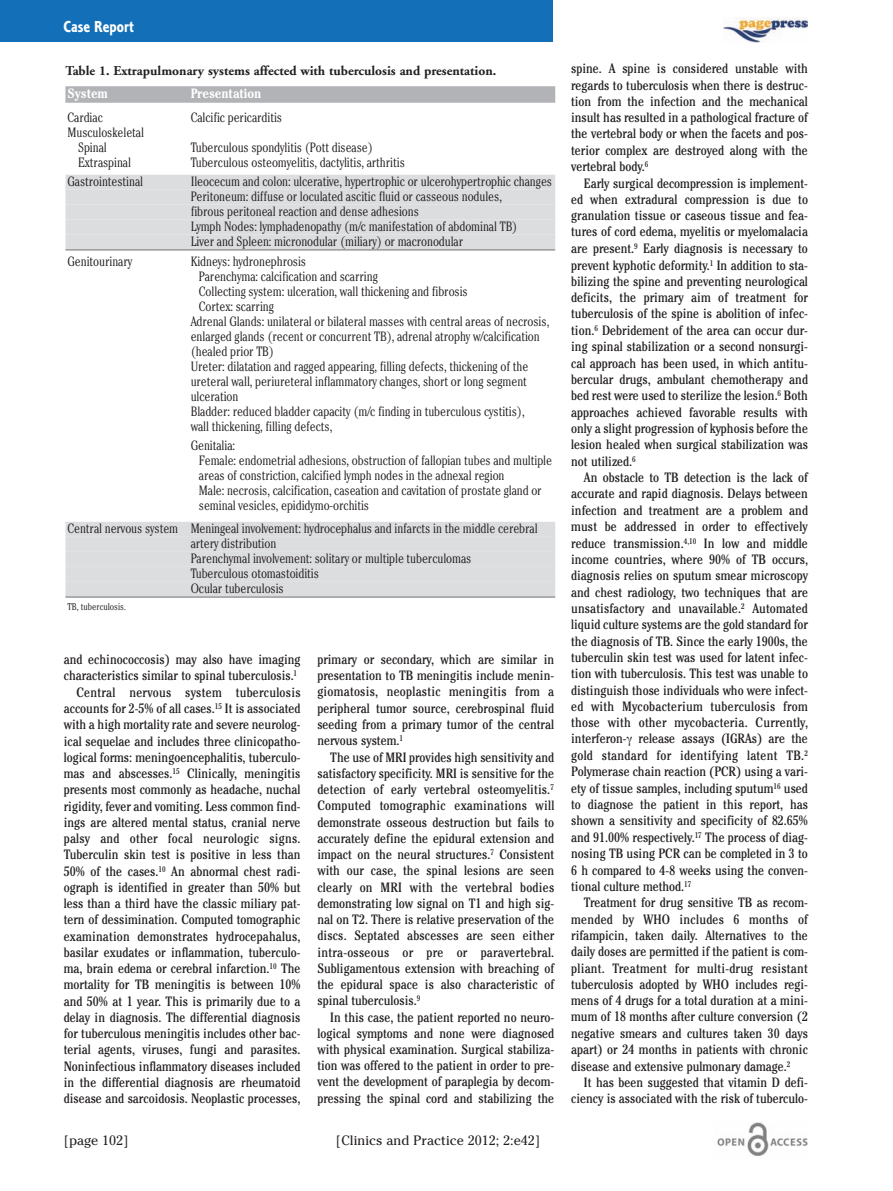
<style>
.page{position:relative;width:893px;height:1191px;background:#fff}
.page>*{position:absolute;margin:0;border:0;box-sizing:border-box;transform-origin:0 0}
.t1{font:16.5px "Corinthian Bold Condensed Plain";color:#fff}
.t2{font:condensed 13.5px/16.4px "Cheltenham";color:#231f20;text-align:justify}
.t3{font:300 condensed 13.5px/15px "Cheltenham";letter-spacing:-.01em;color:#231f20}
.t4{font:700 13.5px "Adobe Garamond";color:#231f20}
.t5{font:13.5px "Cheltenham";color:#231f20}
.t6{font:700 condensed 13.5px "Cheltenham";letter-spacing:-.01em;color:#fff}
.t7{font:300 condensed 9.75px "Cheltenham";color:#231f20}
</style>
<div class="page">
<div style="left:0;top:0;width:553px;height:42px;background:#1370b8"></div>
<img style="left:717px;top:1123px;width:91px;height:33px">
<img style="left:723px;top:17px;width:84px;height:26px">
<div style="left:65px;top:86px;width:490px;height:17px;background:#b2b3b7"></div>
<div style="left:65px;top:175px;width:490px;height:15px;background:#dcdddf"></div>
<div style="left:65px;top:190px;width:490px;height:15px;background:#dcdddf"></div>
<div style="left:65px;top:205px;width:490px;height:15px;background:#dcdddf"></div>
<div style="left:65px;top:220px;width:490px;height:15px;background:#dcdddf"></div>
<div style="left:65px;top:235px;width:490px;height:15px;background:#dcdddf"></div>
<hr style="left:65px;top:250px;width:490px;height:1px;background:#6c6d70">
<div style="left:65px;top:522px;width:490px;height:15px;background:#dcdddf"></div>
<div style="left:65px;top:537px;width:490px;height:15px;background:#dcdddf"></div>
<div style="left:65px;top:552px;width:490px;height:15px;background:#dcdddf"></div>
<div style="left:65px;top:567px;width:490px;height:15px;background:#dcdddf"></div>
<div style="left:65px;top:582px;width:490px;height:15px;background:#dcdddf"></div>
<hr style="left:65px;top:597px;width:490px;height:1px;background:#6c6d70">
<p class="t1" style="left:63px;top:21px;width:72px">Case Report</p>
<p class="t4" style="left:65px;top:65px;width:432px">Table 1. Extrapulmonary systems affected with tuberculosis and presentation.</p>
<p class="t6" style="left:68px;top:89px;width:42px">System</p>
<p class="t6" style="left:191px;top:89px;width:72px">Presentation</p>
<p class="t3" style="left:68px;top:111px;width:37px">Cardiac</p>
<p class="t3" style="left:191px;top:111px;width:93px">Calcific pericarditis</p>
<p class="t3" style="left:78px;top:126px;width:67px;text-indent:-11px">Musculoskeletal<br>Spinal</p>
<p class="t3" style="left:191px;top:141px;width:184px">Tuberculous spondylitis (Pott disease)</p>
<p class="t3" style="left:78px;top:156px;width:54px">Extraspinal</p>
<p class="t3" style="left:191px;top:156px;width:216px">Tuberculous osteomyelitis, dactylitis, arthritis</p>
<p class="t3" style="left:68px;top:175px;width:77px">Gastrointestinal</p>
<p class="t3" style="left:191px;top:175px;width:363px">Ileocecum and colon: ulcerative, hypertrophic or ulcerohypertrophic changes Peritoneum: diffuse or loculated ascitic fluid or casseous nodules,<br>fibrous peritoneal reaction and dense adhesions<br>Lymph Nodes: lymphadenopathy (m/c manifestation of abdominal TB)<br>Liver and Spleen: micronodular (miliary) or macronodular</p>
<p class="t3" style="left:68px;top:255px;width:66px">Genitourinary</p>
<p class="t3" style="left:191px;top:255px;width:117px">Kidneys: hydronephrosis</p>
<p class="t3" style="left:199px;top:270px;width:180px">Parenchyma: calcification and scarring</p>
<p class="t3" style="left:199px;top:285px;width:270px">Collecting system: ulceration, wall thickening and fibrosis</p>
<p class="t3" style="left:199px;top:300px;width:77px">Cortex: scarring</p>
<p class="t3" style="left:191px;top:315px;width:360px">Adrenal Glands: unilateral or bilateral masses with central areas of necrosis,</p>
<p class="t3" style="left:191px;top:330px;width:351px">enlarged glands (recent or concurrent TB), adrenal atrophy w/calcification</p>
<p class="t3" style="left:191px;top:345px;width:85px">(healed prior TB)</p>
<p class="t3" style="left:191px;top:360px;width:339px">Ureter: dilatation and ragged appearing, filling defects, thickening of the</p>
<p class="t3" style="left:191px;top:375px;width:338px">ureteral wall, periureteral inflammatory changes, short or long segment</p>
<p class="t3" style="left:191px;top:390px;width:49px">ulceration</p>
<p class="t3" style="left:191px;top:405px;width:335px">Bladder: reduced bladder capacity (m/c finding in tuberculous cystitis),</p>
<p class="t3" style="left:191px;top:420px;width:143px">wall thickening, filling defects,</p>
<p class="t3" style="left:199px;top:439px;width:355px;text-indent:-8px">Genitalia:<br>Female: endometrial adhesions, obstruction of fallopian tubes and multiple areas of constriction, calcified lymph nodes in the adnexal region<br>Male: necrosis, calcification, caseation and cavitation of prostate gland or seminal vesicles, epididymo-orchitis</p>
<p class="t3" style="left:191px;top:522px;width:348px;text-indent:-123px">Central nervous system Meningeal involvement: hydrocephalus and infarcts in the middle cerebral artery distribution<br>Parenchymal involvement: solitary or multiple tuberculomas<br>Tuberculous otomastoiditis<br>Ocular tuberculosis</p>
<p class="t7" style="left:68px;top:603px;width:60px">TB, tuberculosis.</p>
<p class="t2" style="left:64px;top:652px;width:238px;text-align:right">and echinococcosis) may also have imaging characteristics similar to spinal tuberculosis.<sup>1<br></sup>Central nervous system tuberculosis accounts for 2-5% of all cases.<sup>15</sup> It is associated with a high mortality rate and severe neurolog&shy;ical sequelae and includes three clinicopatho&shy;logical forms: meningoencephalitis, tuberculo&shy;mas and abscesses.<sup>15</sup> Clinically, meningitis presents most commonly as headache, nuchal rigidity, fever and vomiting. Less common find&shy;ings are altered mental status, cranial nerve palsy and other focal neurologic signs.<br>Tuberculin skin test is positive in less than 50% of the cases.<sup>10</sup> An abnormal chest radi&shy;ograph is identified in greater than 50% but less than a third have the classic miliary pat&shy;tern of dessimination. Computed tomographic examination demonstrates hydrocepahalus, basilar exudates or inflammation, tuberculo&shy;ma, brain edema or cerebral infarction.<sup>10</sup> The mortality for TB meningitis is between 10% and 50% at 1 year. This is primarily due to a delay in diagnosis. The differential diagnosis for tuberculous meningitis includes other bac&shy;terial agents, viruses, fungi and parasites.<br>Noninfectious inflammatory diseases included in the differential diagnosis are rheumatoid disease and sarcoidosis. Neoplastic processes,</p>
<p class="t2" style="left:317px;top:652px;width:238px">primary or secondary, which are similar in presentation to TB meningitis include menin&shy;giomatosis, neoplastic meningitis from a peripheral tumor source, cerebrospinal fluid seeding from a primary tumor of the central nervous system.<sup>1</sup></p>
<p class="t2" style="left:317px;top:750px;width:238px;text-indent:13px">The use of MRI provides high sensitivity and satisfactory specificity. MRI is sensitive for the detection of early vertebral osteomyelitis.<sup>7<br></sup>Computed tomographic examinations will demonstrate osseous destruction but fails to accurately define the epidural extension and impact on the neural structures.<sup>7</sup> Consistent with our case, the spinal lesions are seen clearly on MRI with the vertebral bodies demonstrating low signal on T1 and high sig&shy;nal on T2. There is relative preservation of the discs. Septated abscesses are seen either intra-osseous or pre or paravertebral.<br>Subligamentous extension with breaching of the epidural space is also characteristic of spinal tuberculosis.<sup>9</sup></p>
<p class="t2" style="left:317px;top:1010px;width:238px;text-indent:13px">In this case, the patient reported no neuro&shy;logical symptoms and none were diagnosed with physical examination. Surgical stabiliza&shy;tion was offered to the patient in order to pre&shy;vent the development of paraplegia by decom&shy;pressing the spinal cord and stabilizing the</p>
<p class="t5" style="left:64px;top:1132px;width:66px">[page 102]</p>
<p class="t5" style="left:336px;top:1132px;width:206px">[Clinics and Practice 2012; 2:e42]</p>
<p class="t2" style="left:571px;top:62px;width:238px">spine. A spine is considered unstable with regards to tuberculosis when there is destruc&shy;tion from the infection and the mechanical insult has resulted in a pathological fracture of the vertebral body or when the facets and pos&shy;terior complex are destroyed along with the vertebral body.<sup>6</sup></p>
<p class="t2" style="left:571px;top:176px;width:238px;text-indent:13px">Early surgical decompression is implement&shy;ed when extradural compression is due to granulation tissue or caseous tissue and fea&shy;tures of cord edema, myelitis or myelomalacia are present.<sup>9</sup> Early diagnosis is necessary to prevent kyphotic deformity.<sup>1</sup> In addition to sta&shy;bilizing the spine and preventing neurological deficits, the primary aim of treatment for tuberculosis of the spine is abolition of infec&shy;tion.<sup>6</sup> Debridement of the area can occur dur&shy;ing spinal stabilization or a second nonsurgi&shy;cal approach has been used, in which antitu&shy;bercular drugs, ambulant chemotherapy and bed rest were used to sterilize the lesion.<sup>6</sup> Both approaches achieved favorable results with only a slight progression of kyphosis before the lesion healed when surgical stabilization was not utilized.<sup>6</sup></p>
<p class="t2" style="left:571px;top:470px;width:238px;text-indent:13px">An obstacle to TB detection is the lack of accurate and rapid diagnosis. Delays between infection and treatment are a problem and must be addressed in order to effectively reduce transmission.<sup>4,10</sup> In low and middle income countries, where 90% of TB occurs, diagnosis relies on sputum smear microscopy and chest radiology, two techniques that are unsatisfactory and unavailable.<sup>2</sup> Automated liquid culture systems are the gold standard for the diagnosis of TB. Since the early 1900s, the tuberculin skin test was used for latent infec&shy;tion with tuberculosis. This test was unable to distinguish those individuals who were infect&shy;ed with Mycobacterium tuberculosis from those with other mycobacteria. Currently, interferon- release assays (IGRAs) are the gold standard for identifying latent TB.<sup>2<br></sup>Polymerase chain reaction (PCR) using a vari&shy;ety of tissue samples, including sputum<sup>16</sup> used to diagnose the patient in this report, has shown a sensitivity and specificity of 82.65% and 91.00% respectively.<sup>17</sup> The process of diag&shy;nosing TB using PCR can be completed in 3 to 6 h compared to 4-8 weeks using the conven&shy;tional culture method.<sup>17</sup></p>
<p class="t2" style="left:571px;top:896px;width:238px;text-indent:13px">Treatment for drug sensitive TB as recom&shy;mended by WHO includes 6 months of rifampicin, taken daily. Alternatives to the daily doses are permitted if the patient is com&shy;pliant. Treatment for multi-drug resistant tuberculosis adopted by WHO includes regi&shy;mens of 4 drugs for a total duration at a mini&shy;mum of 18 months after culture conversion (2 negative smears and cultures taken 30 days apart) or 24 months in patients with chronic disease and extensive pulmonary damage.<sup>2</sup></p>
<p class="t2" style="left:571px;top:1075px;width:238px;text-align:right">It has been suggested that vitamin D defi&shy;ciency is associated with the risk of tuberculo-</p>
</div>
